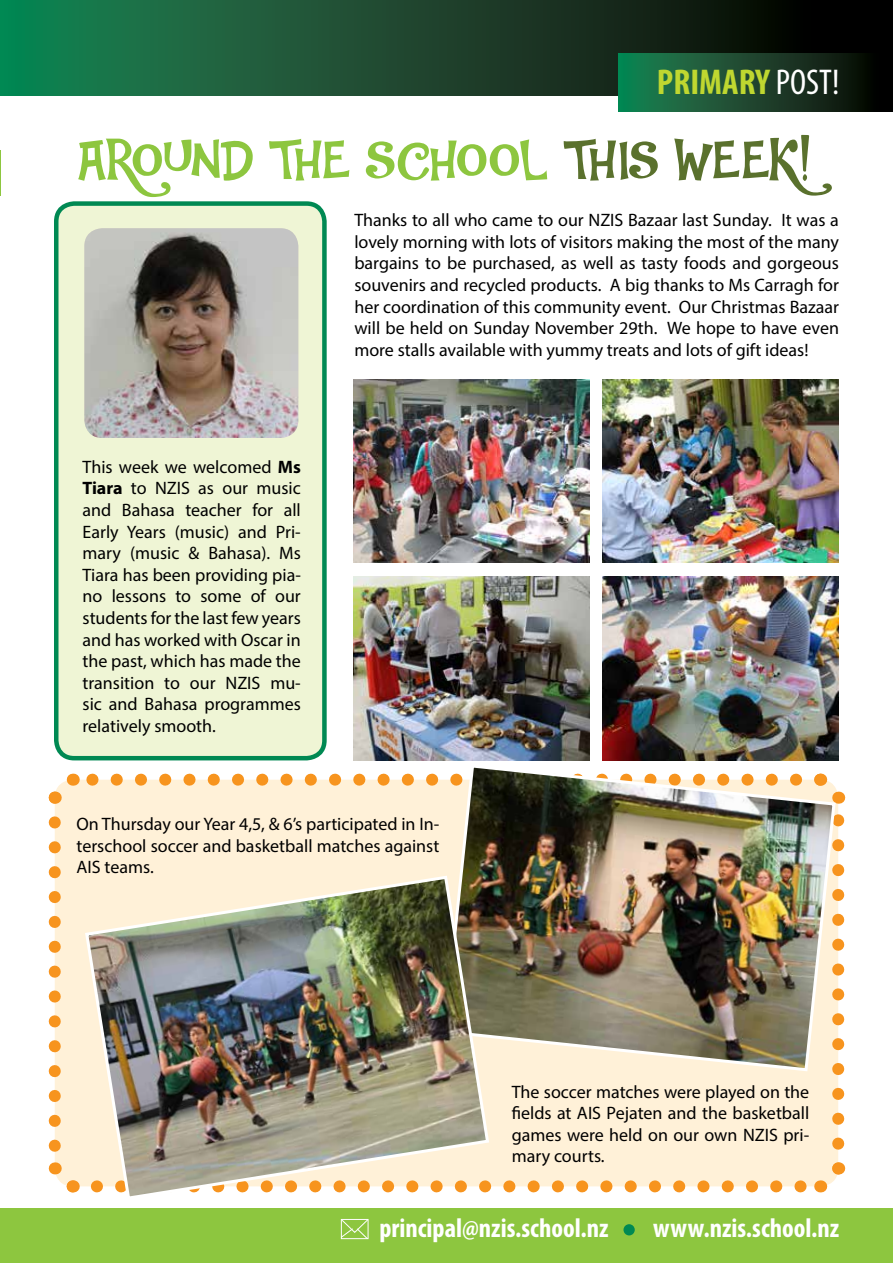
<style>
.page{position:relative;width:893px;height:1263px;background:#fff}
.page>*{position:absolute;margin:0;border:0;box-sizing:border-box;transform-origin:0 0}
.t1{font:54px "DK Jambo";letter-spacing:-.04em;color:#8dc63f}
.t2{font:700 condensed 36px "Myriad Pro";color:#bfd730}
.t3{font:700 condensed 27px "Myriad Pro";color:#fff}
.t4{font:18px/21.6px "Myriad Pro";color:#000;text-align:justify}
.s1{font-weight:400;color:#fff}
.s2{color:#5a712d}
.s3{font-weight:700}
</style>
<div class="page">
<div style="left:0;top:1208px;width:893px;height:55px;background:#8dc63f"></div>
<svg style="left:340px;top:1219px;width:29px;height:21px"></svg>
<div style="left:623px;top:1224px;width:12px;height:11px;background:#008953;border-radius:50%"></div>
<svg style="left:1px;top:0;width:892px;height:96px"></svg>
<hr style="left:0;top:0;width:1px;height:96px;background:#008953">
<div style="left:55px;top:780px;width:783px;height:406px;background:#fff1d8;border-radius:18px"></div>
<svg style="left:49px;top:822px;width:12px;height:330px"></svg>
<svg style="left:491px;top:1180px;width:317px;height:12px"></svg>
<svg style="left:832px;top:814px;width:12px;height:330px"></svg>
<svg style="left:85px;top:774px;width:356px;height:12px"></svg>
<svg style="left:48px;top:1162px;width:35px;height:31px"></svg>
<svg style="left:816px;top:1162px;width:30px;height:31px"></svg>
<svg style="left:837px;top:791px;width:9px;height:13px"></svg>
<svg style="left:48px;top:773px;width:29px;height:31px"></svg>
<div style="left:56px;top:204px;width:268px;height:554px;background:#eff5d5;border-radius:18px"></div>
<div style="left:54px;top:201px;width:273px;height:559px;border:4px solid #008953;border-radius:18px"></div>
<hr style="left:0;top:151px;width:1px;height:45px;background:#8dc63f">
<svg style="left:618px;top:53px;width:275px;height:58px"></svg>
<img style="left:84px;top:228px;width:214px;height:210px">
<img style="left:354px;top:379px;width:236px;height:184px">
<img style="left:354px;top:577px;width:236px;height:183px">
<img style="left:602px;top:379px;width:236px;height:184px">
<img style="left:602px;top:577px;width:236px;height:183px">
<img style="left:441px;top:767px;width:396px;height:306px">
<img style="left:83px;top:874px;width:408px;height:323px">
<h2 class="t2" style="left:657px;top:60px;width:184px">PRIMARY <span class="s1">POST!</span></h2>
<h1 class="t1" style="left:77px;top:125px;width:758px">AROUND THE SCHOOL <span class="s2">THIS WEEK!</span></h1>
<p class="t4" style="left:83px;top:456px;width:220px">This week we welcomed <span class="s3">Ms Tiara</span> to NZIS as our music and Bahasa teacher for all Early Years (music) and Pri&shy;mary (music &amp; Bahasa). Ms Tiara has been providing pia&shy;no lessons to some of our students for the last few years and has worked with Oscar in the past, which has made the transition to our NZIS mu&shy;sic and Bahasa programmes relatively smooth.</p>
<p class="t4" style="left:354px;top:209px;width:486px">Thanks to all who came to our NZIS Bazaar last Sunday. It was a lovely morning with lots of visitors making the most of the many bargains to be purchased, as well as tasty foods and gorgeous souvenirs and recycled products. A big thanks to Ms Carragh for her coordination of this community event. Our Christmas Bazaar will be held on Sunday November 29th. We hope to have even more stalls available with yummy treats and lots of gift ideas!</p>
<p class="t4" style="left:77px;top:813px;width:364px">On Thursday our Year 4,5, &amp; 6’s participated in I n&shy;terschool soccer and basketball matches against AIS teams.</p>
<p class="t4" style="left:512px;top:1080px;width:299px">The soccer matches were played on the fields at AIS Pejaten and the basketball games were held on our own NZIS pri&shy;mary courts.</p>
<h3 class="t3" style="left:379px;top:1211px;width:231px">principal@nzis.school.nz</h3>
<h3 class="t3" style="left:653px;top:1211px;width:188px">www.nzis.school.nz</h3>
</div>
